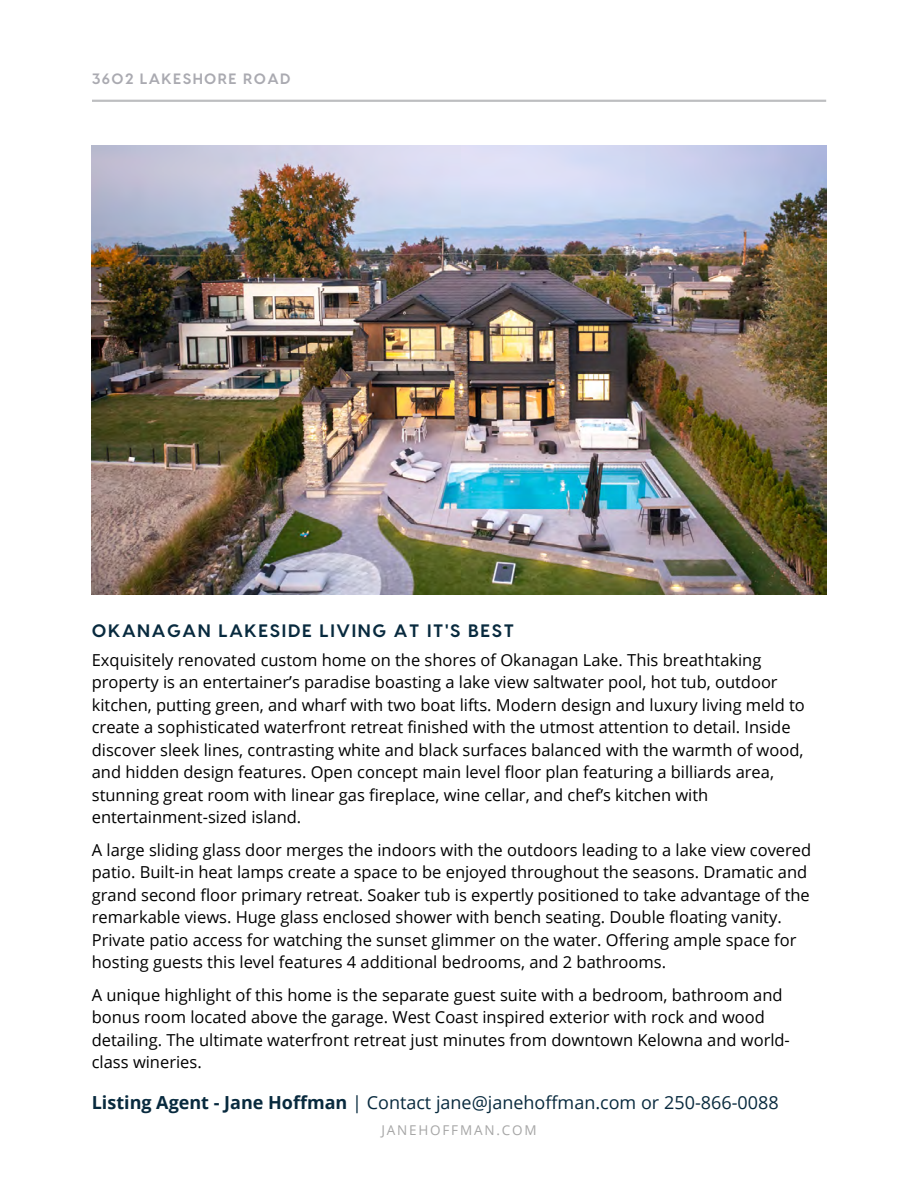
<style>
.page{position:relative;width:918px;height:1188px;background:#fff}
.page>*{position:absolute;margin:0;border:0;box-sizing:border-box;transform-origin:0 0}
.t1{font:18px "Open Sans";color:#082a3e}
.t2{font:700 18px "Visby CF";letter-spacing:.09em;color:#082a3e}
.t3{font:16.5px/22.5px "Open Sans";color:#000}
.t4{font:700 15px "Visby CF";letter-spacing:.09em;color:#aaaab1}
.t5{font:13.5px "Open Sans";letter-spacing:.135em;color:#a6a6a6}
.s1{font-weight:700}
.s2{font-style:inherit}
</style>
<div class="page">
<img style="left:92px;top:145px;width:734px;height:449px">
<svg style="left:92px;top:100px;width:734px;height:2px"></svg>
<p class="t4" style="left:92px;top:68px;width:200px">3602 LAKESHORE ROAD</p>
<p class="t2" style="left:92px;top:619px;width:424px">OKANAGAN LAKESIDE LIVING AT IT'S BEST</p>
<p class="t3" style="left:92px;top:648px;width:715px">Exquisitely renovated custom home on the shores of Okanagan Lake. This breathtaking property is an entertainer’s paradise boasting a lake view saltwater pool, hot tub, outdoor kitchen, putting green, and wharf with two boat lifts. Modern design and luxury living meld to create a sophisticated waterfront retreat finished with the utmost attention to detail. Inside discover sleek lines, contrasting white and black surfaces balanced with the warmth of wood, and hidden design features. Open concept main level floor plan featuring a billiards area, stunning great room with linear gas fireplace, wine cellar, and chef’s kitchen with entertainment-sized island.</p>
<p class="t3" style="left:92px;top:838px;width:721px">A large sliding glass door merges the indoors with the outdoors leading to a lake view covered patio. Built-in heat lamps create a space to be enjoyed throughout the seasons. Dramatic and grand second floor primary retreat. Soaker tub is expertly positioned to take advantage of the remarkable views. Huge glass enclosed shower with bench seating. Double floating vanity.<br>Private patio access for watching the sunset glimmer on the water. Offering ample space for hosting guests this level features 4 additional bedrooms, and 2 bathrooms.</p>
<p class="t3" style="left:92px;top:983px;width:700px">A unique highlight of this home is the separate guest suite with a bedroom, bathroom and bonus room located above the garage. West Coast inspired exterior with rock and wood detailing. The ultimate waterfront retreat just minutes from downtown Kelowna and world&shy;class wineries.</p>
<p class="t1" style="left:92px;top:1090px;width:688px"><span class="s1">Listing Agent - Jane Hoffman</span> | Contact jane@janehoffman.com or <span class="s2">250-866-0088</span></p>
<p class="t5" style="left:381px;top:1121px;width:157px">JANEHOFFMAN.COM</p>
</div>
